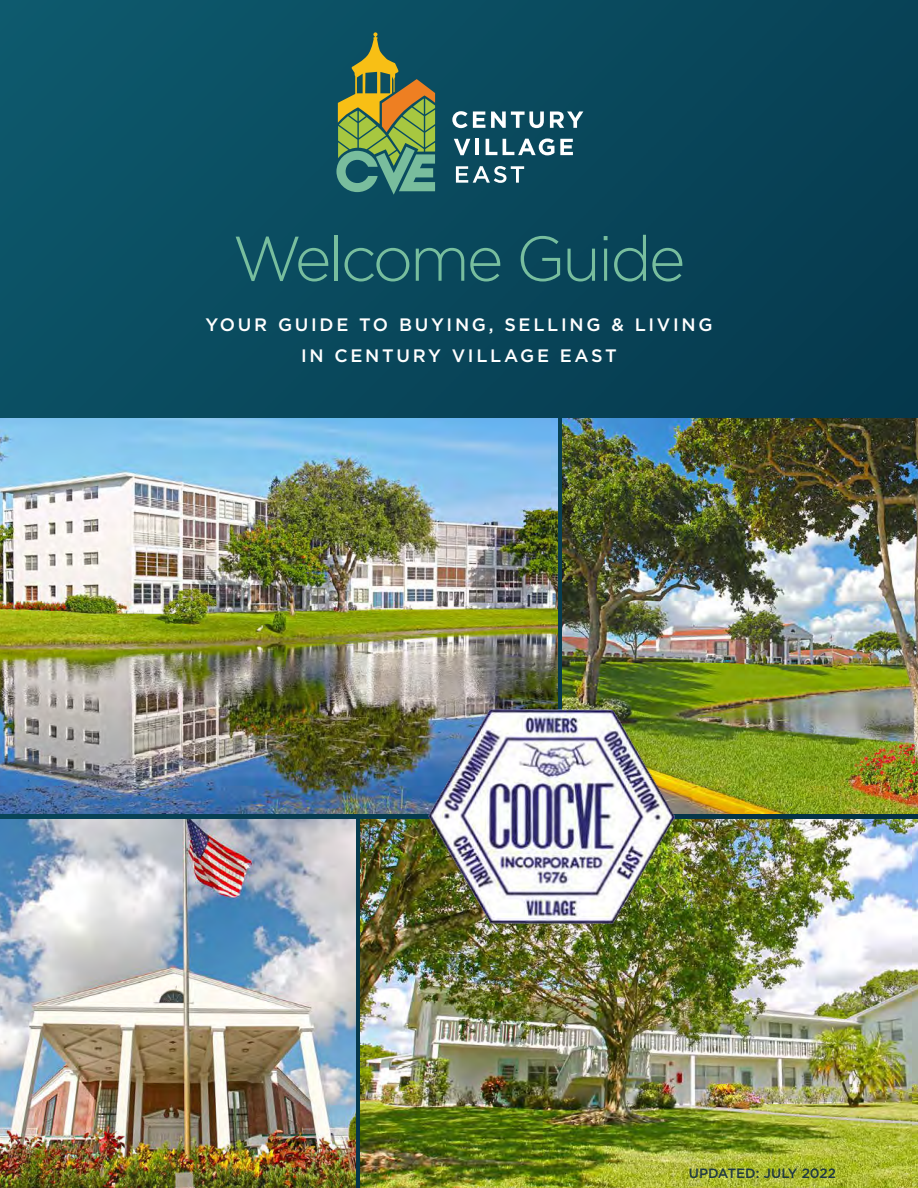
<style>
.page{position:relative;width:918px;height:1188px;background:#fff}
.page>*{position:absolute;margin:0;border:0;box-sizing:border-box;transform-origin:0 0}
.t1{font:300 63px "Gotham";letter-spacing:-.05em;color:#78be9e}
.t2{font:500 18px/31.5px "Gotham";letter-spacing:.15em;color:#fff;text-align:center}
.t3{font:500 13.5px "Gotham";color:#1e3841}
</style>
<div class="page">
<img style="left:0;top:210px;width:918px;height:661px">
<img style="left:0;top:0;width:918px;height:210px">
<img style="left:0;top:418px;width:557px;height:396px">
<img style="left:563px;top:418px;width:355px;height:395px">
<img style="left:0;top:819px;width:356px;height:369px">
<img style="left:361px;top:819px;width:557px;height:369px">
<img style="left:428px;top:710px;width:247px;height:214px">
<svg style="left:336px;top:32px;width:99px;height:163px;background:#628456"></svg>
<svg style="left:452px;top:111px;width:33px;height:17px"></svg>
<svg style="left:491px;top:111px;width:53px;height:17px"></svg>
<svg style="left:550px;top:111px;width:33px;height:17px"></svg>
<svg style="left:454px;top:139px;width:16px;height:16px"></svg>
<hr style="left:475px;top:139px;width:4px;height:16px;background:#fff">
<svg style="left:486px;top:139px;width:11px;height:16px"></svg>
<svg style="left:503px;top:138px;width:51px;height:17px"></svg>
<svg style="left:560px;top:139px;width:13px;height:16px"></svg>
<svg style="left:456px;top:166px;width:68px;height:17px"></svg>
<h1 class="t1" style="left:232px;top:219px;width:455px">Welcome Guide</h1>
<p class="t2" style="left:205px;top:309px;width:509px">YOUR GUIDE TO BUYING, SELLING &amp; LIVING<br>IN CENTURY VILLAGE EAST</p>
<p class="t3" style="left:689px;top:1164px;width:149px">UPDATED: JULY 2022</p>
</div>
